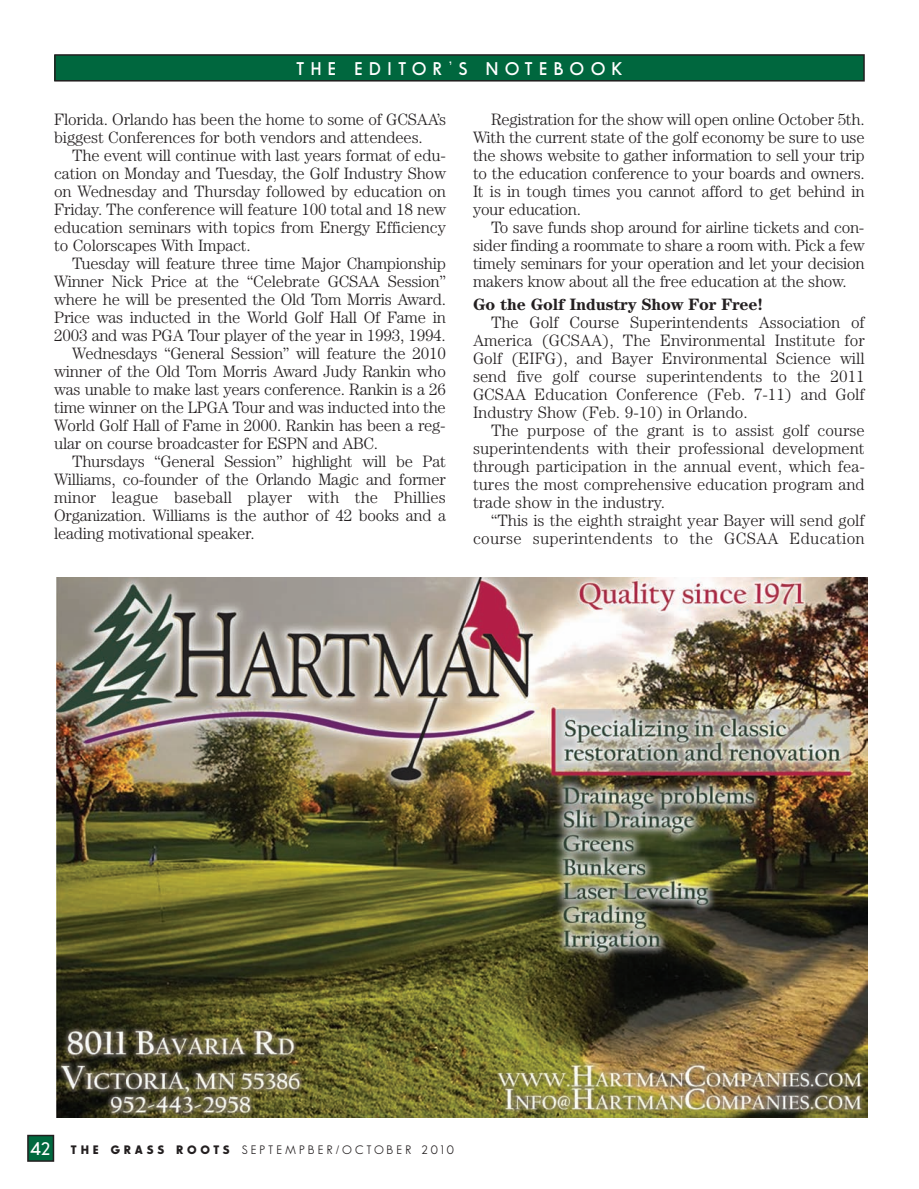
<style>
.page{position:relative;width:919px;height:1189px;background:#fff}
.page>*{position:absolute;margin:0;border:0;box-sizing:border-box;transform-origin:0 0}
.t1{font:600 18px "Sans Serif FLF";letter-spacing:.355em;color:#fff}
.t2{font:300 16.5px/18px "Century";letter-spacing:-.015em;color:#231f20;text-align:justify}
.t3{font:300 16.5px/18px "Century";letter-spacing:.01em;color:#231f20;text-align:right}
.t4{font:300 16.5px "Century";letter-spacing:.005em;color:#231f20}
.t5{font:700 16.5px "Century";letter-spacing:-.01em;color:#231f20}
.t6{font:12px "Sans Serif FLF";letter-spacing:.26em;color:#231f20}
.s1{font-weight:700}
</style>
<div class="page">
<img style="left:27px;top:54px;width:841px;height:1108px">
<p class="t1" style="left:296px;top:58px;width:328px">THE EDITOR’S NOTEBOOK</p>
<p class="t2" style="left:54px;top:111px;width:393px">Florida. Orlando has been the home to some of GCSAA’s biggest Conferences for both vendors and attendees.</p>
<p class="t2" style="left:54px;top:147px;width:393px;text-indent:18px">The event will continue with last years format of edu&shy;cation on Monday and Tuesday, the Golf Industry Show on Wednesday and Thursday followed by education on Friday. The conference will feature 100 total and 18 new education seminars with topics from Energy Efficiency to Colorscapes With Impact.</p>
<p class="t2" style="left:72px;top:255px;width:375px">Tuesday will feature three time Major Championship</p>
<p class="t2" style="left:54px;top:273px;width:393px">Winner Nick Price at the “Celebrate GCSAA Session”</p>
<p class="t2" style="left:54px;top:291px;width:393px">where he will be presented the Old Tom Morris Award.</p>
<p class="t2" style="left:54px;top:309px;width:393px">Price was inducted in the World Golf Hall Of Fame in</p>
<p class="t2" style="left:54px;top:327px;width:393px">2003 and was PGA Tour player of the year in 1993, 1994.</p>
<p class="t2" style="left:72px;top:345px;width:375px">Wednesdays “General Session” will feature the 2010</p>
<p class="t2" style="left:54px;top:363px;width:393px">winner of the Old Tom Morris Award Judy Rankin who</p>
<p class="t2" style="left:54px;top:381px;width:393px">was unable to make last years conference. Rankin is a 26</p>
<p class="t2" style="left:54px;top:399px;width:393px">time winner on the LPGA Tour and was inducted into the</p>
<p class="t2" style="left:54px;top:417px;width:393px">World Golf Hall of Fame in 2000. Rankin has been a reg-</p>
<p class="t2" style="left:54px;top:435px;width:325px">ular on course broadcaster for ESPN and ABC.</p>
<p class="t2" style="left:72px;top:453px;width:375px">Thursdays “General Session” highlight will be Pat</p>
<p class="t2" style="left:54px;top:471px;width:393px">Williams, co-founder of the Orlando Magic and former</p>
<p class="t4" style="left:54px;top:491px;width:393px">minor league baseball player with the Phillies</p>
<p class="t2" style="left:54px;top:507px;width:393px">Organization. Williams is the author of 42 books and a</p>
<p class="t2" style="left:54px;top:525px;width:202px">leading motivational speaker.</p>
<p class="t2" style="left:473px;top:111px;width:393px;text-indent:18px">Registration for the show will open online October 5th.<br>With the current state of the golf economy be sure to use the shows website to gather information to sell your trip to the education conference to your boards and owners.<br>It is in tough times you cannot afford to get behind in your education.</p>
<p class="t2" style="left:473px;top:219px;width:393px;text-indent:18px">To save funds shop around for airline tickets and con&shy;sider finding a roommate to share a room with. Pick a few timely seminars for your operation and let your decision makers know about all the free education at the show.</p>
<p class="t5" style="left:473px;top:299px;width:291px">Go the Golf Industry Show For Free!</p>
<p class="t2" style="left:473px;top:315px;width:393px;text-indent:18px">The Golf Course Superintendents Association of America (GCSAA), The Environmental Institute for Golf (EIFG), and Bayer Environmental Science will send five golf course superintendents to the 2011<br>GCSAA Education Conference (Feb. 7-11) and Golf Industry Show (Feb. 9-10) in Orlando.</p>
<p class="t2" style="left:473px;top:423px;width:393px;text-indent:18px">The purpose of the grant is to assist golf course superintendents with their professional development through participation in the annual event, which fea&shy;tures the most comprehensive education program and trade show in the industry.</p>
<p class="t3" style="left:473px;top:513px;width:393px">“This is the eighth straight year Bayer will send golf course superintendents to the GCSAA Education</p>
<p class="t1" style="left:30px;top:1137px;width:22px">42</p>
<p class="t6" style="left:70px;top:1142px;width:385px"><span class="s1">THE GRASS ROOTS</span> SEPTEMPBER/OCTOBER 2010</p>
</div>
